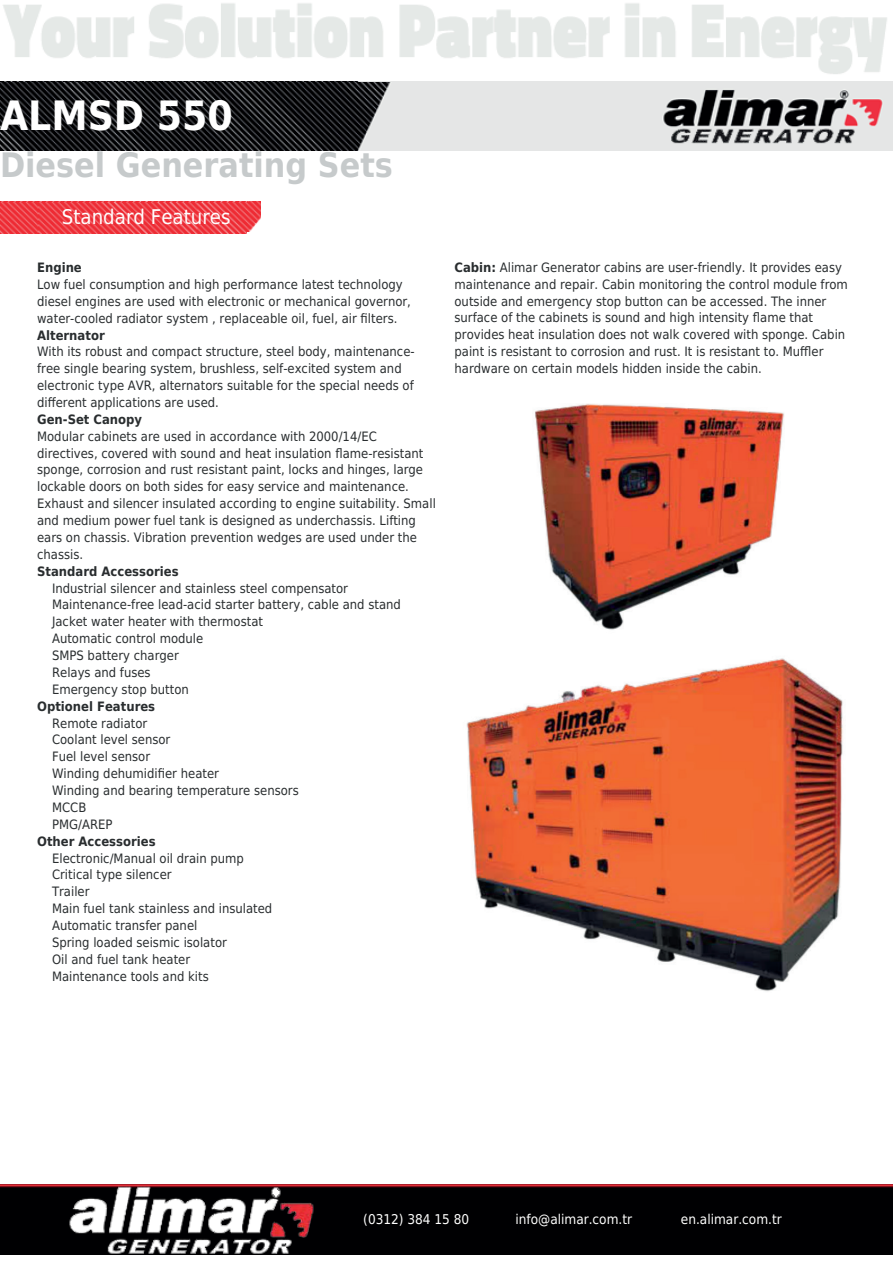
<style>
.page{position:relative;width:893px;height:1263px;background:#fff}
.page>*{position:absolute;margin:0;border:0;box-sizing:border-box;transform-origin:0 0}
.t1{font:700 40.5px "DejaVu Sans Condensed";color:#fff}
.t2{font:700 33.75px "DejaVu Sans Condensed";color:#c6cacb}
.t3{font:20.25px "DejaVu Sans Condensed";color:#fff}
.t4{font:13.5px "DejaVu Sans Condensed";color:#fff}
.t5{font:12.9px/16.8px "DejaVu Sans Condensed";color:#292d2f}
.t6{font:700 12.9px "DejaVu Sans Condensed";color:#292d2f}
.s1{font-weight:700}
</style>
<div class="page">
<svg style="left:3px;top:3px;width:884px;height:71px"></svg>
<svg style="left:0;top:81px;width:893px;height:70px;background:#7f7e7f"></svg>
<div style="left:0;top:1184px;width:893px;height:70px;background:#000002"></div>
<img style="left:56px;top:1184px;width:263px;height:71px">
<img style="left:466px;top:403px;width:377px;height:588px">
<svg style="left:0;top:202px;width:261px;height:31px;background:#ee434b"></svg>
<h1 class="t1" style="left:0;top:82px;width:234px">ALMSD 550</h1>
<h2 class="t2" style="left:0;top:138px;width:394px">Diesel Generating Sets</h2>
<h3 class="t3" style="left:62px;top:199px;width:170px">Standard Features</h3>
<p class="t6" style="left:37px;top:257px;width:46px">Engine</p>
<p class="t5" style="left:37px;top:275px;width:375px">Low fuel consumption and high performance latest technology diesel engines are used with electronic or mechanical governor, water-cooled radiator system , replaceable oil, fuel, air filters.</p>
<p class="t6" style="left:37px;top:324px;width:69px">Alternator</p>
<p class="t5" style="left:37px;top:343px;width:379px">With its robust and compact structure, steel body, maintenance&shy;free single bearing system, brushless, self-excited system and electronic type AVR, alternators suitable for the special needs of different applications are used.</p>
<p class="t6" style="left:37px;top:409px;width:107px">Gen-Set Canopy</p>
<p class="t5" style="left:37px;top:427px;width:400px">Modular cabinets are used in accordance with 2000/14/EC directives, covered with sound and heat insulation flame-resistant sponge, corrosion and rust resistant paint, locks and hinges, large lockable doors on both sides for easy service and maintenance.<br>Exhaust and silencer insulated according to engine suitability. Small and medium power fuel tank is designed as underchassis. Lifting ears on chassis. Vibration prevention wedges are used under the chassis.</p>
<p class="t6" style="left:37px;top:561px;width:143px">Standard Accessories</p>
<p class="t5" style="left:52px;top:579px;width:350px">Industrial silencer and stainless steel compensator Maintenance-free lead-acid starter battery, cable and stand Jacket water heater with thermostat<br>Automatic control module<br>SMPS battery charger<br>Relays and fuses<br>Emergency stop button</p>
<p class="t6" style="left:37px;top:695px;width:120px">Optionel Features</p>
<p class="t5" style="left:52px;top:714px;width:248px">Remote radiator<br>Coolant level sensor<br>Fuel level sensor<br>Winding dehumidifier heater<br>Winding and bearing temperature sensors<br>MCCB<br>PMG/AREP</p>
<p class="t6" style="left:37px;top:830px;width:120px">Other Accessories</p>
<p class="t5" style="left:52px;top:849px;width:222px">Electronic/Manual oil drain pump<br>Critical type silencer<br>Trailer<br>Main fuel tank stainless and insulated<br>Automatic transfer panel<br>Spring loaded seismic isolator<br>Oil and fuel tank heater<br>Maintenance tools and kits</p>
<p class="t5" style="left:455px;top:258px;width:395px"><span class="s1">Cabin:</span> Alimar Generator cabins are user-friendly. It provides easy maintenance and repair. Cabin monitoring the control module from outside and emergency stop button can be accessed. The inner surface of the cabinets is sound and high intensity flame that provides heat insulation does not walk covered with sponge. Cabin paint is resistant to corrosion and rust. It is resistant to. Muffler hardware on certain models hidden inside the cabin.</p>
<p class="t4" style="left:363px;top:1207px;width:108px">(0312) 384 15 80</p>
<p class="t4" style="left:515px;top:1207px;width:118px">info@alimar.com.tr</p>
<p class="t4" style="left:681px;top:1207px;width:102px">en.alimar.com.tr</p>
</div>
